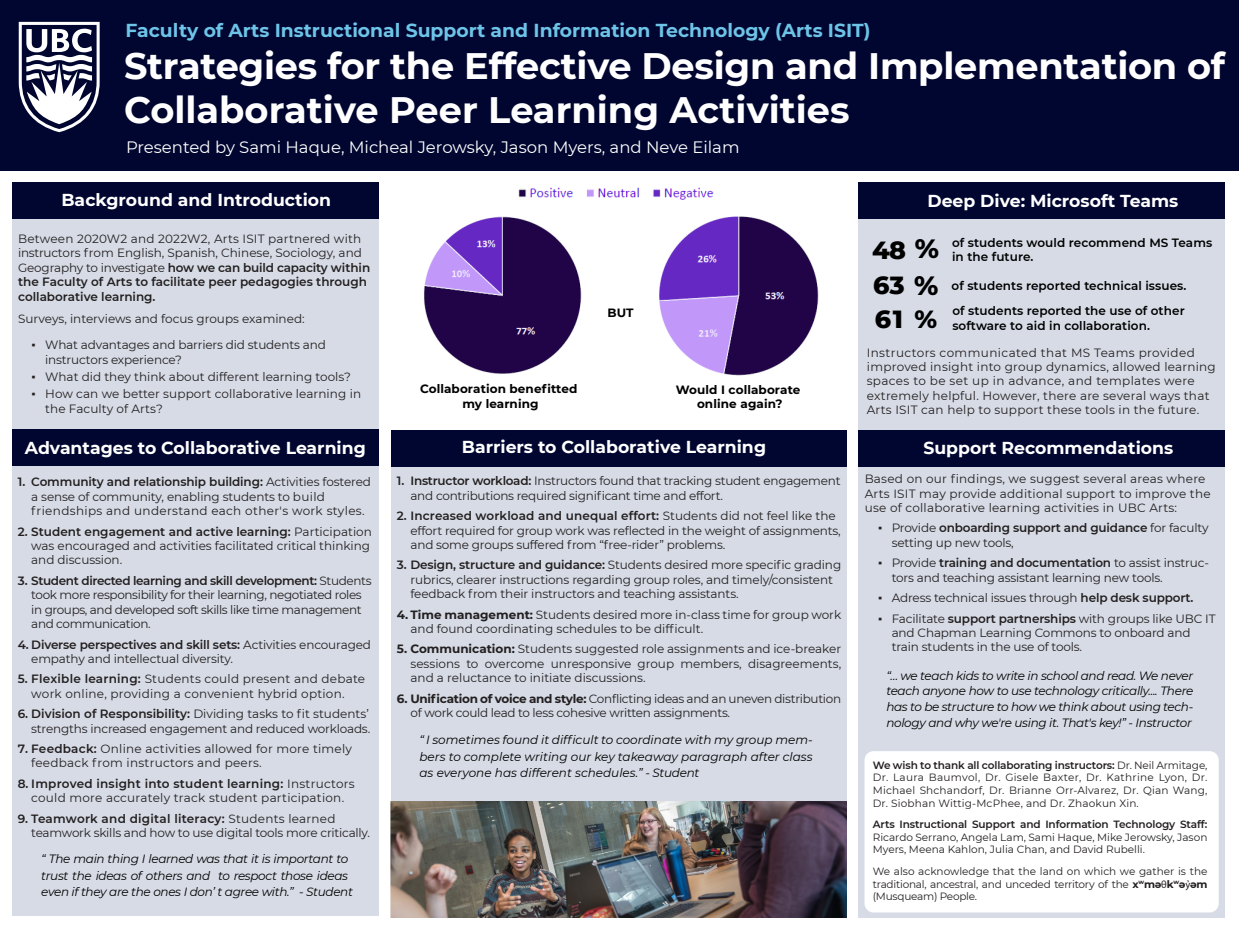
<style>
.page{position:relative;width:1239px;height:929px;background:#fff}
.page>*{position:absolute;margin:0;border:0;box-sizing:border-box;transform-origin:0 0}
.t1{font:700 36.75px/44.1px "Montserrat";letter-spacing:-.01em;color:#fff}
.t2{font:800 27px "Montserrat";color:#000}
.t3{font:800 25.28px/34.4px "Montserrat";color:#000}
.t4{font:700 18.75px "Montserrat";color:#6ec4e8}
.t5{font:700 17.25px "Montserrat";color:#fff}
.t6{font:16.5px "Montserrat";color:#fff}
.t7{font:12px/14.4px "Montserrat";letter-spacing:-.01em;color:#231f20}
.t8{font:12px/14.4px "Montserrat";letter-spacing:.02em;color:#231f20}
.t9{font:italic 12px/16.5px "Montserrat";letter-spacing:-.025em;color:#000;text-align:justify}
.t10{font:12px/14.4px "Montserrat";letter-spacing:-.03em;color:#231f20}
.t11{font:600 12px/14.4px "Montserrat";letter-spacing:.005em;color:#000}
.t12{font:700 12px/14.4px "Montserrat";letter-spacing:.01em;color:#000;text-align:center}
.t13{font:10.5px/12.6px "Montserrat";color:#231f20;text-align:justify}
.t14{font:600 10.5px "Montserrat";letter-spacing:-.01em;color:#231f20}
.s1{font-weight:600}
.s2{font-family:"Times New Roman"}
.s3{font-size:27px}
.s4{font-weight:700}
.s5{font-family:"Myriad Pro"}
</style>
<div class="page">
<div style="left:1px;top:0;width:1237px;height:171px;background:#000630"></div>
<div style="left:12px;top:182px;width:367px;height:734px;background:#d6dbe5"></div>
<div style="left:12px;top:182px;width:367px;height:36px;background:#000630"></div>
<div style="left:12px;top:430px;width:367px;height:36px;background:#000630"></div>
<div style="left:857px;top:184px;width:367px;height:734px;background:#d6dbe5"></div>
<div style="left:857px;top:183px;width:367px;height:36px;background:#000630"></div>
<div style="left:857px;top:430px;width:367px;height:36px;background:#000630"></div>
<div style="left:392px;top:447px;width:455px;height:467px;background:#d6dbe5"></div>
<div style="left:392px;top:430px;width:455px;height:36px;background:#000630"></div>
<svg style="left:19px;top:22px;width:81px;height:110px"></svg>
<img style="left:424px;top:216px;width:158px;height:158px">
<img style="left:659px;top:216px;width:160px;height:160px">
<img style="left:518px;top:187px;width:196px;height:13px">
<img style="left:391px;top:801px;width:455px;height:116px">
<div style="left:864px;top:751px;width:354px;height:161px;background:#fff;border-radius:9px"></div>
<h3 class="t4" style="left:125px;top:17px;width:746px">Faculty of Arts Instructional Support and Information Technology (Arts ISIT)</h3>
<h1 class="t1" style="left:124px;top:42px;width:1102px">Strategies for the Effective Design and Implementation of<br>Collaborative Peer Learning Activities</h1>
<h3 class="t6" style="left:126px;top:136px;width:615px">Presented by Sami Haque, Micheal Jerowsky, Jason Myers, and Neve Eilam</h3>
<h3 class="t5" style="left:61px;top:188px;width:271px">Background and Introduction</h3>
<p class="t7" style="left:18px;top:231px;width:353px">Between 2020W2 and 2022W2, Arts ISIT partnered with instructors from English, Spanish, Chinese, Sociology, and Geography to investigate <span class="s1">how we can build capacity within the Faculty of Arts to facilitate peer pedagogies through collaborative learning.</span></p>
<p class="t7" style="left:18px;top:311px;width:288px">Surveys, interviews and focus groups examined:</p>
<p class="t7" style="left:45px;top:337px;width:282px;text-indent:-14px"><span class="s2">▪</span> What advantages and barriers did students and instructors experience?</p>
<p class="t7" style="left:32px;top:369px;width:321px"><span class="s2">▪</span> What did they think about different learning tools?</p>
<p class="t7" style="left:45px;top:386px;width:317px;text-indent:-14px"><span class="s2">▪</span> How can we better support collaborative learning in the Faculty of Arts?</p>
<p class="t12" style="left:607px;top:304px;width:28px">BUT</p>
<p class="t12" style="left:420px;top:381px;width:159px">Collaboration benefitted my learning</p>
<p class="t12" style="left:675px;top:382px;width:126px">Would I collaborate online again?</p>
<h3 class="t5" style="left:927px;top:188px;width:252px">Deep Dive: Microsoft Teams</h3>
<h2 class="t2" style="left:914px;top:228px;width:26px">%</h2>
<p class="t11" style="left:951px;top:235px;width:262px">of students would recommend MS Teams in the future.</p>
<p class="t11" style="left:951px;top:272px;width:236px;line-height:25.5px">of students reported technical issues. of students reported the use of other</p>
<p class="t11" style="left:952px;top:317px;width:199px">software to aid in collaboration.</p>
<h3 class="t3" style="left:872px;top:231px;width:68px">48<br>63 <span class="s3">%<br></span>61 %</h3>
<p class="t8" style="left:866px;top:345px;width:350px">Instructors communicated that MS Teams provided improved insight into group dynamics, allowed learning spaces to be set up in advance, and templates were extremely helpful. However, there are several ways that Arts ISIT can help to support these tools in the future.</p>
<h3 class="t5" style="left:25px;top:435px;width:342px">Advantages to Collaborative Learning</h3>
<p class="t8" style="left:31px;top:474px;width:341px;text-indent:-13px"><span class="s1">1. Community and relationship building:</span> Activities fostered a sense of community, enabling students to build friendships and understand each other's work styles.</p>
<p class="t7" style="left:31px;top:523px;width:342px;text-indent:-13px"><span class="s1">2. Student engagement and active learning:</span> Participation was encouraged and activities facilitated critical thinking and discussion.</p>
<p class="t10" style="left:31px;top:573px;width:342px;text-indent:-13px"><span class="s1">3. Student directed learning and skill development:</span> Students took more responsibility for their learning, negotiated roles in groups, and developed soft skills like time management and communication.</p>
<p class="t7" style="left:31px;top:636px;width:341px;text-indent:-13px"><span class="s1">4. Diverse perspectives and skill sets:</span> Activities encouraged empathy and intellectual diversity.</p>
<p class="t8" style="left:18px;top:671px;width:349px;text-align:center"><span class="s1">5. Flexible learning:</span> Students could present and debate work online, providing a convenient hybrid option.</p>
<p class="t7" style="left:18px;top:706px;width:354px;text-align:right"><span class="s1">6. Division of Responsibility:</span> Dividing tasks to fit students’ strengths increased engagement and reduced workloads.</p>
<p class="t8" style="left:31px;top:741px;width:322px;text-indent:-13px"><span class="s1">7. Feedback:</span> Online activities allowed for more timely feedback from instructors and peers.</p>
<p class="t8" style="left:18px;top:775px;width:338px;text-align:center"><span class="s1">8. Improved insight into student learning:</span> Instructors could more accurately track student participation.</p>
<p class="t7" style="left:31px;top:810px;width:340px;text-indent:-13px"><span class="s1">9. Teamwork and digital literacy:</span> Students learned teamwork skills and how to use digital tools more critically.</p>
<p class="t9" style="left:41px;top:850px;width:313px;text-align:left">“ The main thing I learned was that it is important to trust the ideas of others and to respoct those ideas even if they are the ones I don’ t agree with.” - Student</p>
<h3 class="t5" style="left:462px;top:434px;width:305px">Barriers to Collaborative Learning</h3>
<h3 class="t5" style="left:923px;top:435px;width:251px">Support Recommendations</h3>
<p class="t7" style="left:410px;top:473px;width:431px;text-indent:-14px"><span class="s1">1. Instructor workload:</span> Instructors found that tracking student engagement and contributions required significant time and effort.</p>
<p class="t7" style="left:410px;top:508px;width:432px;text-indent:-14px"><span class="s1">2. Increased workload and unequal effort:</span> Students did not feel like the effort required for group work was reflected in the weight of assignments, and some groups suffered from “free-rider” problems.</p>
<p class="t7" style="left:410px;top:557px;width:432px;text-indent:-14px"><span class="s1">3. Design, structure and guidance:</span> Students desired more specific grading rubrics, clearer instructions regarding group roles, and timely/consistent feedback from their instructors and teaching assistants.</p>
<p class="t7" style="left:410px;top:606px;width:432px;text-indent:-14px"><span class="s4">4. Time management:</span> Students desired more in-class time for group work and found coordinating schedules to be difficult.</p>
<p class="t7" style="left:410px;top:641px;width:432px;text-align:justify;text-indent:-14px"><span class="s4">5. Communication:</span> Students suggested role assignments and ice-breaker sessions to overcome unresponsive group members, disagreements, and a reluctance to initiate discussions.</p>
<p class="t7" style="left:410px;top:690px;width:432px;text-indent:-14px"><span class="s4">6. Unification of voice and style:</span> Conflicting ideas and an uneven distribution of work could lead to less cohesive written assignments.</p>
<p class="t9" style="left:419px;top:731px;width:395px">“ I sometimes found it difficult to coordinate with my group mem&shy;bers to complete writing our key takeaway paragraph after class as everyone has different schedules.” - Student</p>
<p class="t8" style="left:864px;top:471px;width:347px">Based on our findings, we suggest several areas where<br>Arts ISIT may provide additional support to improve the use of collaborative learning activities in UBC Arts:</p>
<p class="t7" style="left:891px;top:520px;width:318px;text-indent:-14px"><span class="s2">▪</span> Provide <span class="s1">onboarding support and guidance</span> for faculty setting up new tools,</p>
<p class="t7" style="left:891px;top:555px;width:319px;text-indent:-14px"><span class="s2">▪</span> Provide <span class="s1">training and documentation</span> to assist instruc&shy;tors and teaching assistant learning new tools.</p>
<p class="t7" style="left:878px;top:590px;width:317px"><span class="s2">▪</span> Adress technical issues through <span class="s1">help desk support.</span></p>
<p class="t7" style="left:891px;top:610px;width:325px;text-indent:-14px"><span class="s2">▪</span> Facilitate <span class="s1">support partnerships</span> with groups like UBC IT and Chapman Learning Commons to onboard and train students in the use of tools.</p>
<p class="t9" style="left:886px;top:667px;width:308px;line-height:15.8px">“… we teach kids to write in school and read. We never teach anyone how to use technology critically.... There has to be structure to how we think about using tech&shy;nology and why we're using it. That's key!” - Instructor</p>
<p class="t13" style="left:872px;top:758px;width:336px"><span class="s1">We wish to thank all collaborating instructors:</span> Dr. Neil Armitage, Dr. Laura Baumvol, Dr. Gisele Baxter, Dr. Kathrine Lyon, Dr.<br>Michael Shchandorf, Dr. Brianne Orr-Alvarez, Dr. Qian Wang, Dr. Siobhan Wittig-McPhee, and Dr. Zhaokun Xin.</p>
<p class="t14" style="left:872px;top:817px;width:336px">Arts Instructional Support and Information Technology Staff:</p>
<p class="t13" style="left:872px;top:830px;width:336px">Ricardo Serrano, Angela Lam, Sami Haque, Mike Jerowsky, Jason<br>Myers, Meena Kahlon, Julia Chan, and David Rubelli.</p>
<p class="t13" style="left:872px;top:864px;width:336px">We also acknowledge that the land on which we gather is the traditional, ancestral, and unceded territory of the <span class="s4">x</span><sup>w</sup><span class="s4">mə</span><span class="s5">θ</span><span class="s4">k</span><sup>w</sup><span class="s4">ə</span><span class="s5">ỷ</span><span class="s4">əm </span>(Musqueam) People.</p>
</div>
